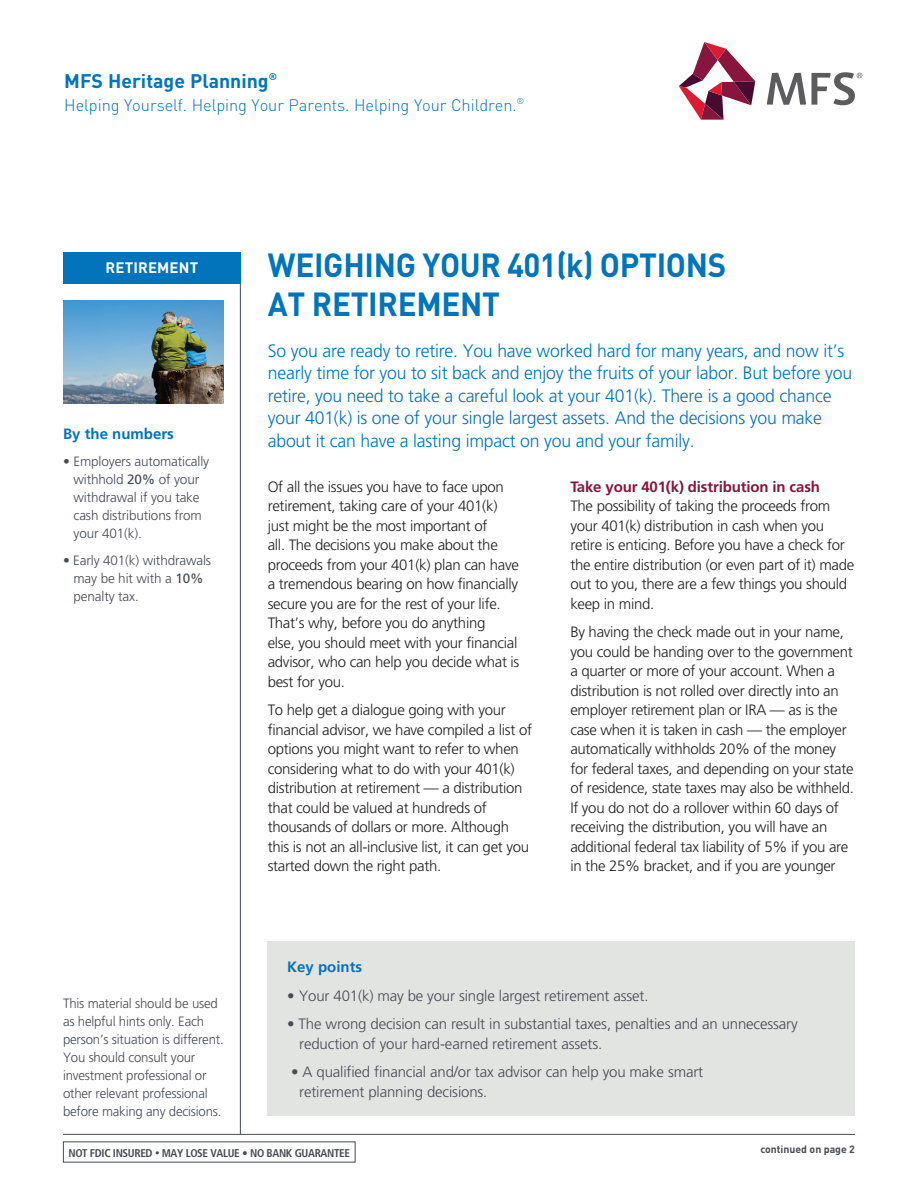
<style>
.page{position:relative;width:918px;height:1188px;background:#fff}
.page>*{position:absolute;margin:0;border:0;box-sizing:border-box;transform-origin:0 0}
.t1{font:700 33px/39px "DINOT";letter-spacing:-.01em;color:#0174bc;scale:.95 1}
.t2{font:700 19.5px "DINOT";color:#0174bc}
.t3{font:300 18px/22.5px "Frutiger LT Std";letter-spacing:-.01em;color:#0174bc}
.t4{font:300 16.5px "DINOT";letter-spacing:-.005em;color:#0174bc}
.t5{font:300 15px/19.5px "Frutiger LT Std";letter-spacing:-.02em;color:#231f20}
.t6{font:300 15px/19.5px "Frutiger LT Std";letter-spacing:-.01em;color:#464b54}
.t7{font:700 15px "Frutiger LT Std";letter-spacing:-.01em;color:#88153e}
.t8{font:700 15px "Frutiger LT Std";color:#0174bc}
.t9{font:700 15px "DINOT";letter-spacing:.01em;color:#fff}
.t10{font:300 13.5px/18px "Frutiger LT Std";letter-spacing:-.015em;color:#464b54}
.t11{font:700 condensed 11.25px "Frutiger LT Std";letter-spacing:-.03em;color:#464b54}
.t12{font:700 10.5px "DINOT";color:#464b54}
.s1{font-weight:400}
.s2{font-size:9px}
</style>
<div class="page">
<hr style="left:63px;top:1134px;width:792px;height:1px;background:#464b54">
<hr style="left:240px;top:252px;width:1px;height:882px;background:#464b54">
<svg style="left:679px;top:42px;width:76px;height:78px"></svg>
<svg style="left:767px;top:72px;width:95px;height:33px"></svg>
<img style="left:63px;top:300px;width:161px;height:104px">
<div style="left:63px;top:252px;width:178px;height:32px;background:#0174bc"></div>
<div style="left:268px;top:941px;width:587px;height:175px;background:#e2e4e2"></div>
<h2 class="t2" style="left:64px;top:68px;width:214px">MFS Heritage Planning<sup>®</sup></h2>
<p class="t4" style="left:64px;top:95px;width:461px">Helping Yourself. Helping Your Parents. Helping Your Children.<sup>®</sup></p>
<p class="t9" style="left:106px;top:258px;width:94px">RETIREMENT</p>
<p class="t8" style="left:63px;top:425px;width:112px">By the numbers</p>
<p class="t10" style="left:74px;top:452px;width:137px;text-indent:-11px">• Employers automatically withhold <span class="s1">20%</span> of your withdrawal if you take cash distributions from your 401(k).</p>
<p class="t10" style="left:74px;top:551px;width:139px;text-indent:-11px">• Early 401(k) withdrawals may be hit with a <span class="s1">10% </span>penalty tax.</p>
<p class="t10" style="left:63px;top:995px;width:162px">This material should be used as helpful hints only. Each person’s situation is different.<br>You should consult your investment professional or other relevant professional before making any decisions.</p>
<h1 class="t1" style="left:268px;top:245px;width:484px">WEIGHING YOUR 401(k) OPTIONS<br>AT RETIREMENT</h1>
<p class="t3" style="left:268px;top:340px;width:586px">So you are ready to retire. You have worked hard for many years, and now it’s nearly time for you to sit back and enjoy the fruits of your labor. But before you retire, you need to take a careful look at your 401(k). There is a good chance your 401(k) is one of your single largest assets. And the decisions you make about it can have a lasting impact on you and your family.</p>
<p class="t5" style="left:268px;top:477px;width:253px">Of all the issues you have to face upon retirement, taking care of your 401(k) just might be the most important of<br>all. The decisions you make about the proceeds from your 401(k) plan can have a tremendous bearing on how financially secure you are for the rest of your life.<br>That’s why, before you do anything<br>else, you should meet with your financial advisor, who can help you decide what is best for you.</p>
<p class="t5" style="left:268px;top:701px;width:266px">To help get a dialogue going with your financial advisor, we have compiled a list of options you might want to refer to when considering what to do with your 401(k) distribution at retirement — a distribution that could be valued at hundreds of thousands of dollars or more. Although this is not an all-inclusive list, it can get you started down the right path.</p>
<p class="t7" style="left:570px;top:478px;width:251px">Take your 401(k) distribution in cash</p>
<p class="t5" style="left:570px;top:497px;width:285px">The possibility of taking the proceeds from your 401(k) distribution in cash when you retire is enticing. Before you have a check for the entire distribution (or even part of it) made out to you, there are a few things you should keep in mind.</p>
<p class="t5" style="left:570px;top:623px;width:285px">By having the check made out in your name, you could be handing over to the government a quarter or more of your account. When a distribution is not rolled over directly into an employer retirement plan or IRA — as is the case when it is taken in cash — the employer automatically withholds 20% of the money for federal taxes, and depending on your state of residence, state taxes may also be withheld.<br>If you do not do a rollover within 60 days of receiving the distribution, you will have an additional federal tax liability of 5% if you are in the 25% bracket, and if you are younger</p>
<p class="t8" style="left:287px;top:958px;width:77px">Key points</p>
<p class="t6" style="left:287px;top:986px;width:363px">• Your 401(k) may be your single largest retirement asset.</p>
<p class="t6" style="left:299px;top:1014px;width:500px;text-indent:-12px">• The wrong decision can result in substantial taxes, penalties and an unnecessary reduction of your hard-earned retirement assets.</p>
<p class="t6" style="left:299px;top:1062px;width:405px;text-indent:-8px">• A qualified financial and/or tax advisor can help you make smart retirement planning decisions.</p>
<p class="t11" style="left:68px;top:1147px;width:283px">NOT FDIC INSURED <span class="s2">•</span> MAY LOSE VALUE • NO BANK GUARANTEE</p>
<p class="t12" style="left:760px;top:1142px;width:96px">continued on page 2</p>
</div>
